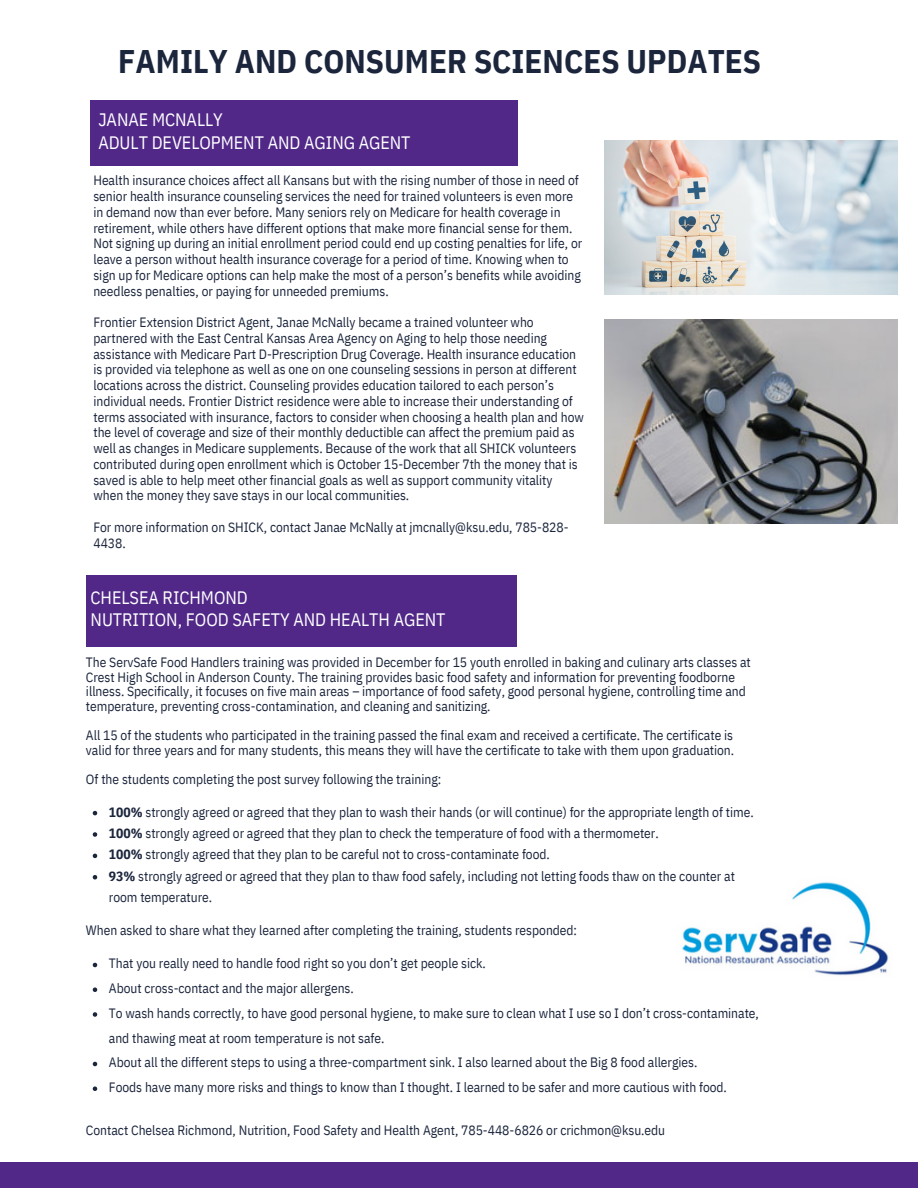
<style>
.page{position:relative;width:918px;height:1188px;background:#fff}
.page>*{position:absolute;margin:0;border:0;box-sizing:border-box;transform-origin:0 0}
.t1{font:700 32.7px "IBM Plex Sans Cond";color:#1b253c}
.t2{font:18px/22.5px "IBM Plex Sans Cond";color:#fff}
.t3{font:13.5px/15.8px "IBM Plex Sans Cond";color:#1b253c}
.s1{font-weight:700}
</style>
<div class="page">
<img style="left:682px;top:882px;width:207px;height:94px">
<div style="left:0;top:1162px;width:918px;height:26px;background:#512888"></div>
<div style="left:86px;top:576px;width:431px;height:71px;background:#512888"></div>
<div style="left:91px;top:100px;width:427px;height:65px;background:#512888"></div>
<img style="left:604px;top:141px;width:294px;height:154px">
<img style="left:604px;top:319px;width:294px;height:204px">
<svg style="left:93px;top:811px;width:4px;height:4px"></svg>
<svg style="left:93px;top:832px;width:4px;height:5px"></svg>
<svg style="left:93px;top:854px;width:4px;height:4px"></svg>
<svg style="left:93px;top:875px;width:4px;height:5px"></svg>
<svg style="left:93px;top:963px;width:4px;height:4px"></svg>
<svg style="left:93px;top:988px;width:4px;height:4px"></svg>
<svg style="left:93px;top:1012px;width:4px;height:5px"></svg>
<svg style="left:93px;top:1062px;width:4px;height:4px"></svg>
<svg style="left:93px;top:1087px;width:4px;height:4px"></svg>
<h1 class="t1" style="left:118px;top:39px;width:644px">FAMILY AND CONSUMER SCIENCES UPDATES</h1>
<h2 class="t2" style="left:98px;top:108px;width:314px">JANAE MCNALLY<br>ADULT DEVELOPMENT AND AGING AGENT</h2>
<p class="t3" style="left:93px;top:173px;width:490px">Health insurance choices affect all Kansans but with the rising number of those in need of senior health insurance counseling services the need for trained volunteers is even more in demand now than ever before. Many seniors rely on Medicare for health coverage in retirement, while others have different options that make more financial sense for them.<br>Not signing up during an initial enrollment period could end up costing penalties for life, or leave a person without health insurance coverage for a period of time. Knowing when to sign up for Medicare options can help make the most of a person’s benefits while avoiding needless penalties, or paying for unneeded premiums.</p>
<p class="t3" style="left:93px;top:314px;width:492px">Frontier Extension District Agent, Janae McNally became a trained volunteer who partnered with the East Central Kansas Area Agency on Aging to help those needing assistance with Medicare Part D-Prescription Drug Coverage. Health insurance education is provided via telephone as well as one on one counseling sessions in person at different locations across the district. Counseling provides education tailored to each person’s individual needs. Frontier District residence were able to increase their understanding of terms associated with insurance, factors to consider when choosing a health plan and how the level of coverage and size of their monthly deductible can affect the premium paid as well as changes in Medicare supplements. Because of the work that all SHICK volunteers contributed during open enrollment which is October 15-December 7th the money that is saved is able to help meet other financial goals as well as support community vitality when the money they save stays in our local communities.</p>
<p class="t3" style="left:93px;top:519px;width:477px">For more information on SHICK, contact Janae McNally at jmcnally@ksu.edu, 785-828-<br>4438.</p>
<h2 class="t2" style="left:91px;top:587px;width:356px;line-height:21.3px">CHELSEA RICHMOND<br>NUTRITION, FOOD SAFETY AND HEALTH AGENT</h2>
<p class="t3" style="left:86px;top:654px;width:666px;line-height:14.7px">The ServSafe Food Handlers training was provided in December for 15 youth enrolled in baking and culinary arts classes at Crest High School in Anderson County. The training provides basic food safety and information for preventing foodborne illness. Specifically, it focuses on five main areas – importance of food safety, good personal hygiene, controlling time and temperature, preventing cross-contamination, and cleaning and sanitizing.</p>
<p class="t3" style="left:86px;top:728px;width:650px;line-height:14.7px">All 15 of the students who participated in the training passed the final exam and received a certificate. The certificate is valid for three years and for many students, this means they will have the certificate to take with them upon graduation.</p>
<p class="t3" style="left:86px;top:771px;width:357px">Of the students completing the post survey following the training:</p>
<p class="t3" style="left:109px;top:801px;width:646px;line-height:21.3px"><span class="s1">100%</span> strongly agreed or agreed that they plan to wash their hands (or will continue) for the appropriate length of time.<br><span class="s1">100%</span> strongly agreed or agreed that they plan to check the temperature of food with a thermometer.<br><span class="s1">100%</span> strongly agreed that they plan to be careful not to cross-contaminate food.<br><span class="s1">93%</span> strongly agreed or agreed that they plan to thaw food safely, including not letting foods thaw on the counter at room temperature.</p>
<p class="t3" style="left:86px;top:922px;width:493px">When asked to share what they learned after completing the training, students responded:</p>
<p class="t3" style="left:109px;top:951px;width:652px;line-height:24.8px">That you really need to handle food right so you don’t get people sick.<br>About cross-contact and the major allergens.<br>To wash hands correctly, to have good personal hygiene, to make sure to clean what I use so I don’t cross-contaminate, and thawing meat at room temperature is not safe.<br>About all the different steps to using a three-compartment sink. I also learned about the Big 8 food allergies.<br>Foods have many more risks and things to know than I thought. I learned to be safer and more cautious with food.</p>
<p class="t3" style="left:86px;top:1122px;width:581px">Contact Chelsea Richmond, Nutrition, Food Safety and Health Agent, 785-448-6826 or crichmon@ksu.edu</p>
</div>
